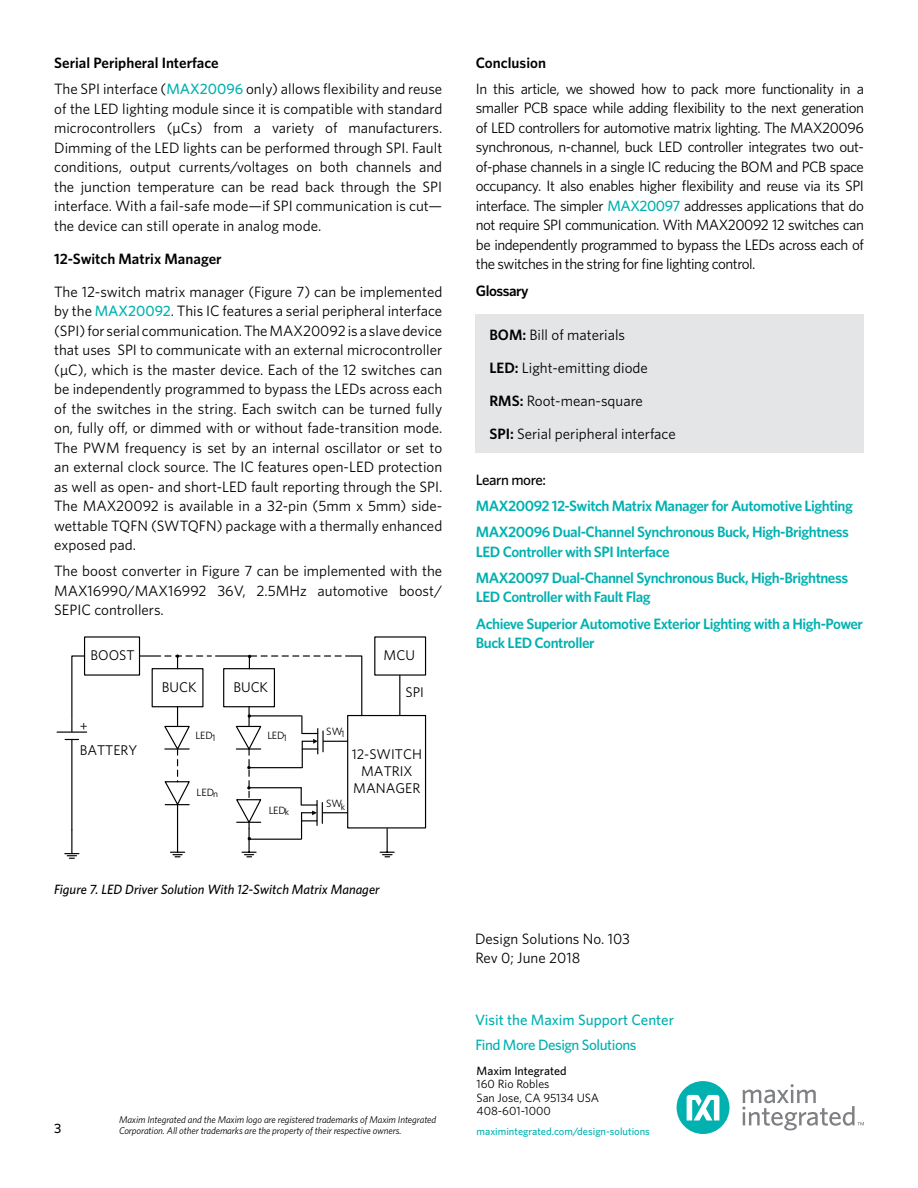
<style>
.page{position:relative;width:918px;height:1188px;background:#fff}
.page>*{position:absolute;margin:0;border:0;box-sizing:border-box;transform-origin:0 0}
.t1{font:15px/19.5px "Whitney";color:#000;text-align:justify}
.t2{font:600 15px/26.2px "Whitney";letter-spacing:-.03em;color:#00b1b0}
.t3{font:600 15px "Whitney";color:#000}
.t4{font:500 15px "Whitney";color:#00b1b0}
.t5{font:500 15px "Whitney";letter-spacing:-.02em;color:#00b1b0}
.t6{font:500 15px "Whitney";letter-spacing:-.03em;color:#000}
.t7{font:600 15px "Whitney";letter-spacing:-.03em;color:#000}
.t8{font:14.1px/17px "Whitney";color:#000;text-align:center}
.t9{font:italic 500 13.5px "Whitney";color:#000}
.t10{font:500 13.5px "Whitney";color:#000}
.t11{font:12px/13.5px "Whitney";color:#000}
.t12{font:500 12px "Whitney";color:#000}
.t13{font:500 10.5px "Whitney";color:#00b1b0}
.t14{font:10.5px "Whitney";color:#000}
.t15{font:italic 9.75px/10.5px "Whitney";letter-spacing:-.01em;color:#000}
.s1{font-weight:600}
.s2{font-weight:500;color:#00b1b0}
</style>
<div class="page">
<div style="left:677px;top:1081px;width:52px;height:53px;background:#00b1b0;border-radius:50%"></div>
<svg style="left:687px;top:1095px;width:32px;height:25px"></svg>
<svg style="left:742px;top:1084px;width:122px;height:46px"></svg>
<div style="left:476px;top:315px;width:388px;height:138px;background:#e4e5e6"></div>
<div style="left:152px;top:668px;width:52px;height:39px;border:1px solid #000"></div>
<div style="left:84px;top:636px;width:56px;height:40px;border:1px solid #000"></div>
<hr style="left:140px;top:655px;width:21px;height:2px;background:#000">
<svg style="left:65px;top:739px;width:14px;height:1px"></svg>
<hr style="left:57px;top:732px;width:30px;height:1px;background:#000">
<svg style="left:65px;top:830px;width:14px;height:29px"></svg>
<svg style="left:71px;top:655px;width:15px;height:77px"></svg>
<hr style="left:71px;top:739px;width:1px;height:91px;background:#000">
<div style="left:347px;top:715px;width:79px;height:114px;border:1px solid #000"></div>
<svg style="left:380px;top:829px;width:14px;height:28px"></svg>
<div style="left:374px;top:636px;width:52px;height:40px;border:1px solid #000"></div>
<hr style="left:399px;top:675px;width:1px;height:40px;background:#000">
<svg style="left:163px;top:654px;width:200px;height:203px"></svg>
<p class="t1" style="left:54px;top:49px;width:390px;line-height:26.2px"><span class="s1">Serial Peripheral Interface<br></span>The SPI interface (<span class="s2">MAX20096</span> only) allows flexibility and reuse</p>
<p class="t1" style="left:54px;top:98px;width:390px">of the LED lighting module since it is compatible with standard microcontrollers (μCs) from a variety of manufacturers.<br>Dimming of the LED lights can be performed through SPI. Fault conditions, output currents/voltages on both channels and the junction temperature can be read back through the SPI interface. With a fail-safe mode—if SPI communication is cut— the device can still operate in analog mode.</p>
<p class="t3" style="left:54px;top:248px;width:169px">12-Switch Matrix Manager</p>
<p class="t1" style="left:54px;top:281px;width:390px">The 12-switch matrix manager (Figure 7) can be implemented by the <span class="s2">MAX20092</span>. This IC features a serial peripheral interface (SPI) for serial communication. The MAX20092 is a slave device that uses SPI to communicate with an external microcontroller (μC), which is the master device. Each of the 12 switches can be independently programmed to bypass the LEDs across each of the switches in the string. Each switch can be turned fully on, fully off, or dimmed with or without fade-transition mode.<br>The PWM frequency is set by an internal oscillator or set to an external clock source. The IC features open-LED protection as well as open- and short-LED fault reporting through the SPI.<br>The MAX20092 is available in a 32-pin (5mm x 5mm) side&shy;wettable TQFN (SWTQFN) package with a thermally enhanced exposed pad.</p>
<p class="t1" style="left:54px;top:561px;width:390px">The boost converter in Figure 7 can be implemented with the MAX16990/MAX16992 36V, 2.5MHz automotive boost/ SEPIC controllers.</p>
<p class="t8" style="left:90px;top:647px;width:46px">BOOST</p>
<p class="t8" style="left:162px;top:678px;width:36px">BUCK</p>
<p class="t8" style="left:233px;top:678px;width:36px">BUCK</p>
<p class="t8" style="left:384px;top:647px;width:33px">MCU</p>
<p class="t8" style="left:406px;top:684px;width:20px">SPI</p>
<p class="t8" style="left:80px;top:717px;width:10px">+</p>
<p class="t14" style="left:195px;top:728px;width:22px">LED<sub>1</sub></p>
<p class="t14" style="left:268px;top:728px;width:21px">LED<sub>1</sub></p>
<p class="t14" style="left:326px;top:724px;width:20px">SW<sub>1</sub></p>
<p class="t8" style="left:80px;top:742px;width:59px">BATTERY</p>
<p class="t14" style="left:196px;top:785px;width:23px">LED<sub>n</sub></p>
<p class="t8" style="left:352px;top:745px;width:72px">12-SWITCH<br>MATRIX<br>MANAGER</p>
<p class="t14" style="left:269px;top:803px;width:22px">LED<sub>k</sub></p>
<p class="t14" style="left:326px;top:796px;width:21px">SW<sub>k</sub></p>
<p class="t9" style="left:54px;top:881px;width:327px">Figure 7. LED Driver Solution With 12-Switch Matrix Manager</p>
<p class="t3" style="left:476px;top:52px;width:72px">Conclusion</p>
<p class="t1" style="left:476px;top:78px;width:390px">In this article, we showed how to pack more functionality in a smaller PCB space while adding flexibility to the next generation of LED controllers for automotive matrix lighting. The MAX20096 synchronous, n-channel, buck LED controller integrates two out&shy;of-phase channels in a single IC reducing the BOM and PCB space occupancy. It also enables higher flexibility and reuse via its SPI interface. The simpler <span class="s2">MAX20097</span> addresses applications that do not require SPI communication. With MAX20092 12 switches can be independently programmed to bypass the LEDs across each of the switches in the string for fine lighting control.</p>
<p class="t7" style="left:476px;top:280px;width:54px">Glossary</p>
<p class="t1" style="left:489px;top:325px;width:137px"><span class="s1">BOM:</span> Bill of materials</p>
<p class="t1" style="left:489px;top:358px;width:160px"><span class="s1">LED:</span> Light-emitting diode</p>
<p class="t1" style="left:489px;top:391px;width:155px"><span class="s1">RMS:</span> Root-mean-square</p>
<p class="t1" style="left:489px;top:424px;width:188px"><span class="s1">SPI:</span> Serial peripheral interface</p>
<p class="t6" style="left:476px;top:469px;width:72px">Learn more:</p>
<p class="t2" style="left:476px;top:492px;width:378px">MAX20092 12-Switch Matrix Manager for Automotive Lighting<br>MAX20096 Dual-Channel Synchronous Buck, High-Brightness</p>
<p class="t2" style="left:476px;top:538px;width:374px">LED Controller with SPI Interface<br>MAX20097 Dual-Channel Synchronous Buck, High-Brightness</p>
<p class="t2" style="left:476px;top:584px;width:389px">LED Controller with Fault Flag<br>Achieve Superior Automotive Exterior Lighting with a High-Power</p>
<p class="t2" style="left:476px;top:629px;width:120px">Buck LED Controller</p>
<p class="t1" style="left:475px;top:929px;width:156px">Design Solutions No. 103</p>
<p class="t1" style="left:475px;top:948px;width:106px">Rev 0; June 2018</p>
<p class="t4" style="left:475px;top:1010px;width:201px">Visit the Maxim Support Center</p>
<p class="t5" style="left:475px;top:1035px;width:163px">Find More Design Solutions</p>
<p class="t12" style="left:477px;top:1063px;width:91px">Maxim Integrated</p>
<p class="t11" style="left:477px;top:1077px;width:124px">160 Rio Robles<br>San Jose, CA 95134 USA<br>408-601-1000</p>
<p class="t15" style="left:119px;top:1114px;width:319px">Maxim Integrated and the Maxim logo are registered trademarks of Maxim Integrated<br>Corporation. All other trademarks are the property of their respective owners.</p>
<p class="t10" style="left:54px;top:1120px;width:9px">3</p>
<p class="t13" style="left:477px;top:1124px;width:175px">maximintegrated.com/design-solutions</p>
</div>
